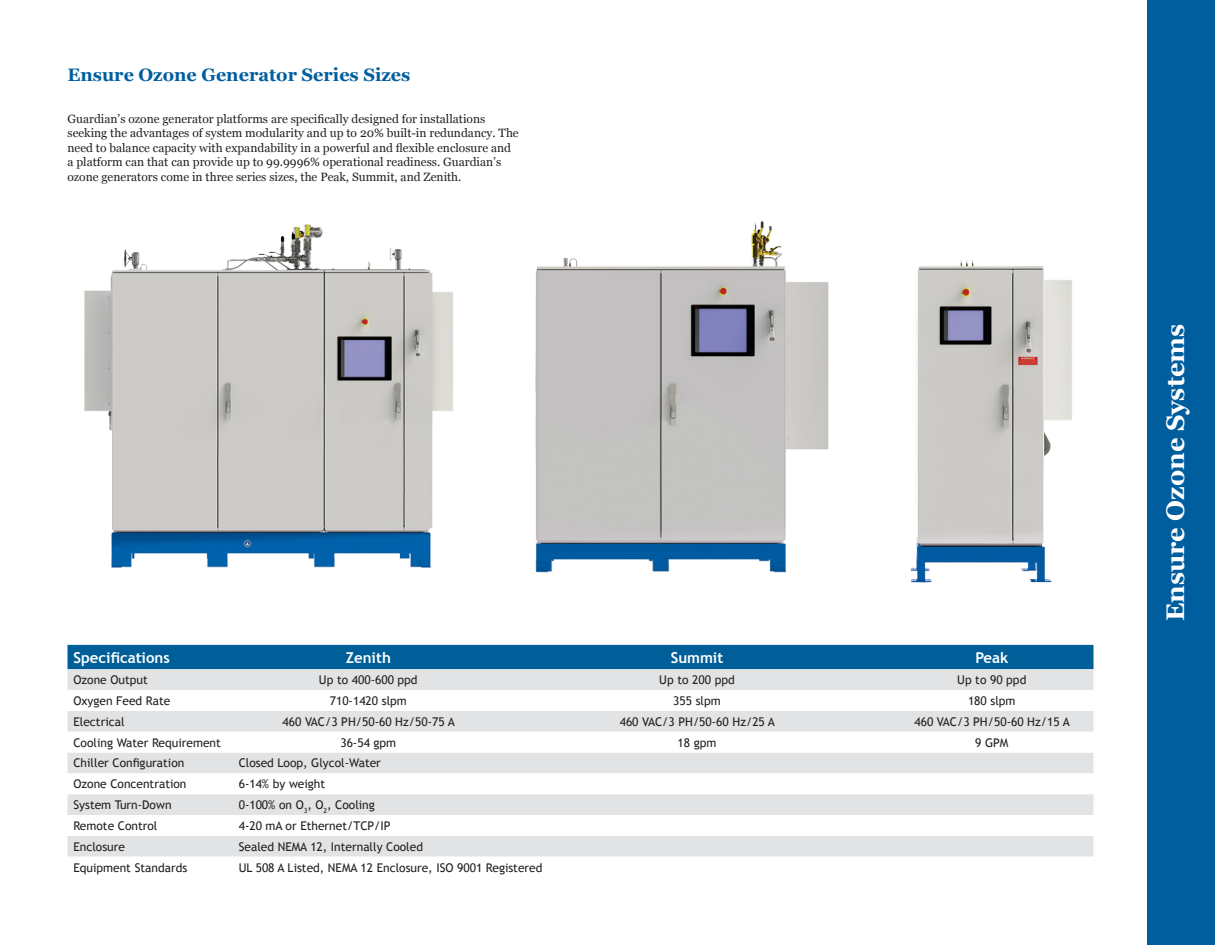
<style>
.page{position:relative;width:1215px;height:945px;background:#fff}
.page>*{position:absolute;margin:0;border:0;box-sizing:border-box;transform-origin:0 0}
.t1{font:700 25.5px "Georgia";color:#fff}
.Markets_Advantages_T{font:700 18px "Georgia";color:#005e9e}
.Table_Title{font:700 15px "Trebuchet MS";color:#fff}
.Table_Body{font:12px "Trebuchet MS";color:#231f20}
.Body_Paragraph{font:12px/14.4px "Georgia";color:#231f20}
</style>
<div class="page">
<div style="left:1148px;top:0;width:67px;height:945px;background:#005e9e"></div>
<div style="left:68px;top:645px;width:1026px;height:24px;background:#005e98"></div>
<div style="left:68px;top:669px;width:1026px;height:21px;background:#e2e3e4"></div>
<svg style="left:68px;top:711px;width:1026px;height:146px;fill:#e2e3e4"></svg>
<img style="left:910px;top:260px;width:162px;height:323px">
<img style="left:84px;top:224px;width:369px;height:344px">
<img style="left:535px;top:221px;width:294px;height:352px">
<p class="Markets_Advantages_T" style="left:68px;top:61px;width:344px">Ensure Ozone Generator Series Sizes</p>
<p class="Body_Paragraph" style="left:68px;top:111px;width:453px">Guardian’s ozone generator platforms are specifically designed for installations seeking the advantages of system modularity and up to 20% built-in redundancy. The need to balance capacity with expandability in a powerful and flexible enclosure and a platform can that can provide up to 99.9996% operational readiness. Guardian’s ozone generators come in three series sizes, the Peak, Summit, and Zenith.</p>
<p class="Table_Title" style="left:73px;top:648px;width:98px">Specifications</p>
<p class="Table_Title" style="left:346px;top:648px;width:47px">Zenith</p>
<p class="Table_Title" style="left:671px;top:648px;width:54px">Summit</p>
<p class="Table_Title" style="left:975px;top:648px;width:34px">Peak</p>
<p class="Table_Body" style="left:73px;top:673px;width:76px">Ozone Output</p>
<p class="Table_Body" style="left:319px;top:673px;width:100px">Up to 400-600 ppd</p>
<p class="Table_Body" style="left:659px;top:673px;width:77px">Up to 200 ppd</p>
<p class="Table_Body" style="left:957px;top:673px;width:71px">Up to 90 ppd</p>
<p class="Table_Body" style="left:73px;top:694px;width:98px">Oxygen Feed Rate</p>
<p class="Table_Body" style="left:330px;top:694px;width:79px">710-1420 slpm</p>
<p class="Table_Body" style="left:673px;top:694px;width:49px">355 slpm</p>
<p class="Table_Body" style="left:968px;top:694px;width:49px">180 slpm</p>
<p class="Table_Body" style="left:73px;top:714px;width:53px">Electrical</p>
<p class="Table_Body" style="left:283px;top:714px;width:174px">460 VAC/3 PH/50-60 Hz/50-75 A</p>
<p class="Table_Body" style="left:620px;top:714px;width:157px">460 VAC/3 PH/50-60 Hz/25 A</p>
<p class="Table_Body" style="left:915px;top:714px;width:157px">460 VAC/3 PH/50-60 Hz/15 A</p>
<p class="Table_Body" style="left:73px;top:735px;width:149px">Cooling Water Requirement</p>
<p class="Table_Body" style="left:340px;top:735px;width:57px">36-54 gpm</p>
<p class="Table_Body" style="left:678px;top:735px;width:40px">18 gpm</p>
<p class="Table_Body" style="left:975px;top:735px;width:35px">9 GPM</p>
<p class="Table_Body" style="left:73px;top:756px;width:112px">Chiller Configuration</p>
<p class="Table_Body" style="left:239px;top:756px;width:144px">Closed Loop, Glycol-Water</p>
<p class="Table_Body" style="left:73px;top:777px;width:115px">Ozone Concentration</p>
<p class="Table_Body" style="left:239px;top:777px;width:88px">6-14% by weight</p>
<p class="Table_Body" style="left:73px;top:798px;width:100px">System Turn-Down</p>
<p class="Table_Body" style="left:239px;top:798px;width:138px">0-100% on O<sub>3</sub>, O<sub>2</sub>, Cooling</p>
<p class="Table_Body" style="left:73px;top:819px;width:85px">Remote Control</p>
<p class="Table_Body" style="left:239px;top:819px;width:153px">4-20 mA or Ethernet/TCP/IP</p>
<p class="Table_Body" style="left:73px;top:839px;width:53px">Enclosure</p>
<p class="Table_Body" style="left:239px;top:839px;width:186px">Sealed NEMA 12, Internally Cooled</p>
<p class="Table_Body" style="left:73px;top:860px;width:115px">Equipment Standards</p>
<p class="Table_Body" style="left:239px;top:860px;width:305px">UL 508 A Listed, NEMA 12 Enclosure, ISO 9001 Registered</p>
<p class="t1" style="left:1156px;top:621px;width:299px;rotate:-90deg">Ensure Ozone Systems</p>
</div>
